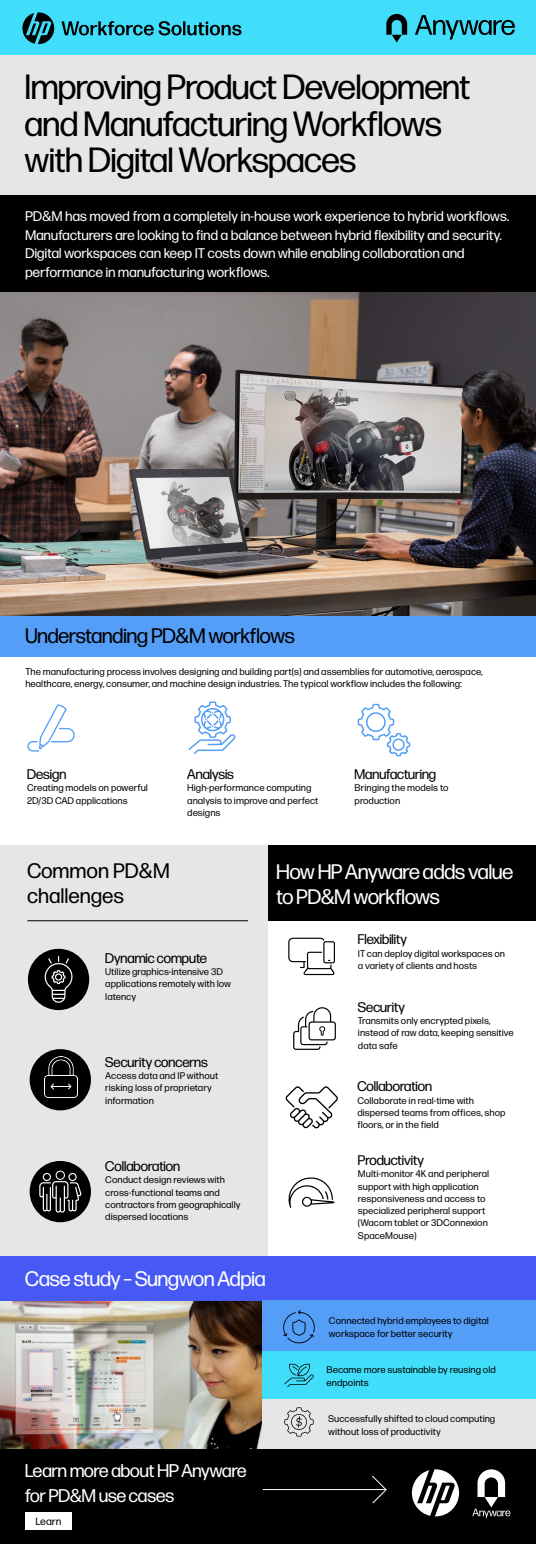
<style>
.page{position:relative;width:536px;height:1544px;background:#fff}
.page>*{position:absolute;margin:0;border:0;box-sizing:border-box;transform-origin:0 0}
.t1{font:35px/36.8px "Forma DJR Display";color:#000}
.t2{font:21px/25.2px "Forma DJR Display";color:#fff}
.t3{font:21px "Forma DJR Display";color:#000}
.t4{font:21px/25.2px "Forma DJR Display";letter-spacing:.03em;color:#000}
.t5{font:18.38px/24.5px "Forma DJR Display";color:#fff}
.t6{font:14px/18.4px "Forma DJR Display";letter-spacing:.025em;color:#fff}
.t7{font:14px "Forma DJR Display";color:#000}
.t8{font:10.5px "Forma DJR Micro";color:#000}
.t9{font:9.62px/12.2px "Forma DJR Micro";color:#000}
</style>
<div class="page">
<img style="left:0;top:1300px;width:262px;height:150px">
<div style="left:0;top:1256px;width:536px;height:44px;background:#4759f5"></div>
<div style="left:262px;top:1350px;width:274px;height:50px;background:#40defa"></div>
<svg style="left:284px;top:1363px;width:29px;height:24px"></svg>
<div style="left:262px;top:1398px;width:274px;height:52px;background:#e6e6e6"></div>
<svg style="left:284px;top:1407px;width:29px;height:29px"></svg>
<div style="left:262px;top:1299px;width:274px;height:51px;background:#549ef7"></div>
<svg style="left:283px;top:1310px;width:32px;height:33px"></svg>
<div style="left:0;top:1450px;width:536px;height:94px;background:#000"></div>
<svg style="left:412px;top:1469px;width:47px;height:47px"></svg>
<svg style="left:472px;top:1469px;width:38px;height:49px"></svg>
<div style="left:25px;top:1512px;width:47px;height:17px;background:#fff"></div>
<hr style="left:262px;top:1489px;width:124px;height:1px;background:#fff">
<svg style="left:371px;top:1475px;width:16px;height:29px"></svg>
<div style="left:268px;top:845px;width:268px;height:76px;background:#000"></div>
<svg style="left:288px;top:937px;width:47px;height:38px"></svg>
<img style="left:293px;top:1007px;width:43px;height:43px">
<svg style="left:285px;top:1086px;width:53px;height:42px"></svg>
<svg style="left:288px;top:1177px;width:46px;height:31px"></svg>
<div style="left:0;top:845px;width:268px;height:411px;background:#e6e6e6"></div>
<div style="left:28px;top:949px;width:61px;height:61px;background:#000;border-radius:50%"></div>
<svg style="left:44px;top:956px;width:29px;height:47px"></svg>
<div style="left:30px;top:1049px;width:61px;height:61px;background:#000;border-radius:50%"></div>
<img style="left:45px;top:1056px;width:32px;height:41px">
<div style="left:30px;top:1161px;width:61px;height:61px;background:#000;border-radius:50%"></div>
<svg style="left:39px;top:1170px;width:42px;height:42px"></svg>
<hr style="left:27px;top:920px;width:221px;height:1px;background:#000">
<svg style="left:27px;top:704px;width:48px;height:47px"></svg>
<svg style="left:188px;top:701px;width:47px;height:53px"></svg>
<svg style="left:357px;top:704px;width:53px;height:52px"></svg>
<div style="left:0;top:616px;width:536px;height:41px;background:#549ef7"></div>
<img style="left:0;top:292px;width:536px;height:324px">
<div style="left:0;top:195px;width:536px;height:97px;background:#000"></div>
<div style="left:0;top:54px;width:536px;height:141px;background:#e6e6e6"></div>
<div style="left:0;top:0;width:536px;height:55px;background:#40defa"></div>
<svg style="left:415px;top:15px;width:99px;height:25px"></svg>
<svg style="left:386px;top:14px;width:21px;height:29px"></svg>
<svg style="left:22px;top:12px;width:32px;height:32px"></svg>
<svg style="left:61px;top:21px;width:180px;height:14px"></svg>
<h1 class="t1" style="left:25px;top:67px;width:446px">Improving Product Development and Manufacturing Workflows with Digital Workspaces</h1>
<p class="t6" style="left:25px;top:207px;width:485px">PD&amp;M has moved from a completely in-house work experience to hybrid workflows.<br>Manufacturers are looking to find a balance between hybrid flexibility and security.<br>Digital workspaces can keep IT costs down while enabling collaboration and performance in manufacturing workflows.</p>
<h2 class="t3" style="left:25px;top:623px;width:271px">Understanding PD&amp;M workflows</h2>
<p class="t9" style="left:25px;top:665px;width:459px">The manufacturing process involves designing and building part(s) and assemblies for automotive, aerospace, healthcare, energy, consumer, and machine design industries. The typical workflow includes the following:</p>
<h3 class="t7" style="left:27px;top:765px;width:41px">Design</h3>
<p class="t9" style="left:27px;top:781px;width:122px">Creating models on powerful<br>2D/3D CAD applications</p>
<h3 class="t7" style="left:187px;top:765px;width:48px">Analysis</h3>
<p class="t9" style="left:187px;top:781px;width:132px">High-performance computing analysis to improve and perfect designs</p>
<h3 class="t7" style="left:354px;top:765px;width:83px">Manufacturing</h3>
<p class="t9" style="left:354px;top:781px;width:95px">Bringing the models to production</p>
<h2 class="t4" style="left:27px;top:857px;width:143px">Common PD&amp;M challenges</h2>
<h3 class="t7" style="left:105px;top:949px;width:103px">Dynamic compute</h3>
<p class="t9" style="left:105px;top:965px;width:127px">Utilize graphics-intensive 3D applications remotely with low latency</p>
<h3 class="t7" style="left:105px;top:1053px;width:104px">Security concerns</h3>
<p class="t9" style="left:105px;top:1069px;width:114px">Access data and IP without risking loss of proprietary information</p>
<h3 class="t7" style="left:105px;top:1157px;width:76px">Collaboration</h3>
<p class="t9" style="left:105px;top:1173px;width:136px">Conduct design reviews with cross-functional teams and contractors from geographically dispersed locations</p>
<h2 class="t2" style="left:276px;top:858px;width:238px">How HP Anyware adds value to PD&amp;M workflows</h2>
<h3 class="t7" style="left:358px;top:931px;width:51px">Flexibility</h3>
<p class="t9" style="left:358px;top:947px;width:149px">IT can deploy digital workspaces on a variety of clients and hosts</p>
<h3 class="t7" style="left:358px;top:998px;width:48px">Security</h3>
<p class="t9" style="left:358px;top:1014px;width:157px">Transmits only encrypted pixels, instead of raw data, keeping sensitive data safe</p>
<h3 class="t7" style="left:357px;top:1078px;width:76px">Collaboration</h3>
<p class="t9" style="left:357px;top:1094px;width:149px">Collaborate in real-time with dispersed teams from offices, shop floors, or in the field</p>
<h3 class="t7" style="left:358px;top:1151px;width:67px">Productivity</h3>
<p class="t9" style="left:358px;top:1167px;width:133px">Multi-monitor 4K and peripheral support with high application responsiveness and access to specialized peripheral support (Wacom tablet or 3DConnexion<br>SpaceMouse)</p>
<h2 class="t2" style="left:25px;top:1265px;width:242px">Case study – Sungwon Adpia</h2>
<h3 class="t5" style="left:25px;top:1458px;width:223px">Learn more about HP Anyware for PD&amp;M use cases</h3>
<p class="t8" style="left:35px;top:1514px;width:28px">Learn</p>
<p class="t9" style="left:329px;top:1314px;width:161px">Connected hybrid employees to digital workspace for better security</p>
<p class="t9" style="left:326px;top:1363px;width:171px">Became more sustainable by reusing old endpoints</p>
<p class="t9" style="left:328px;top:1412px;width:168px">Successfully shifted to cloud computing without loss of productivity</p>
</div>
